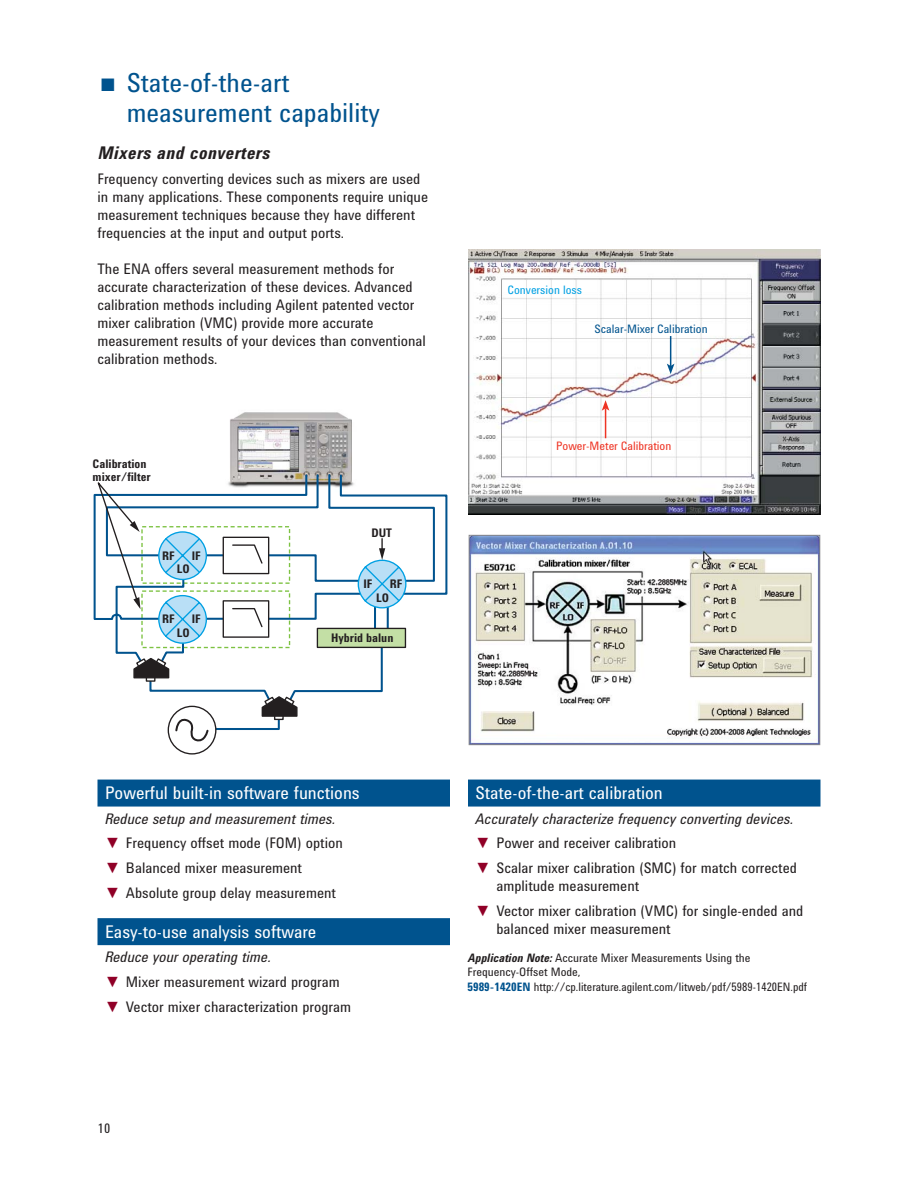
<style>
.page{position:relative;width:918px;height:1188px;background:#fff}
.page>*{position:absolute;margin:0;border:0;box-sizing:border-box;transform-origin:0 0}
.t1{font:27px/30px "Agilent Condensed CFF";color:#00538e}
.t2{font:18px "Agilent Condensed CFF";color:#fff}
.t3{font:italic 700 18px "Agilent Condensed CFF";letter-spacing:.02em;color:#231f20}
.t4{font:15px/18px "Agilent Condensed CFF";color:#231f20}
.t5{font:italic 15px "Agilent Condensed CFF";color:#231f20}
.t6{font:13.5px "Agilent Condensed CFF";color:#231f20}
.t7{font:700 12.15px/12.9px "Agilent Condensed CFF";color:#231f20}
.t8{font:12px/14.4px "Agilent Condensed CFF";color:#231f20}
.t9{font:12px "Agilent Condensed CFF";color:#00538e}
.t10{font:12px "Agilent Condensed CFF";color:#ee3424}
.t11{font:12px "Agilent Condensed CFF";color:#00a0e3}
.s1{color:#900027}
.s2{font-weight:700;font-style:italic}
.s3{font-weight:700;color:#00538e}
</style>
<div class="page">
<div style="left:98px;top:780px;width:352px;height:27px;background:#00538e"></div>
<div style="left:98px;top:918px;width:352px;height:27px;background:#00538e"></div>
<div style="left:468px;top:780px;width:352px;height:27px;background:#00538e"></div>
<img style="left:230px;top:412px;width:122px;height:61px">
<svg style="left:93px;top:473px;width:354px;height:258px"></svg>
<svg style="left:168px;top:706px;width:48px;height:48px"></svg>
<div style="left:168px;top:706px;width:48px;height:49px;border:1px solid #231f20;border-radius:50%"></div>
<svg style="left:174px;top:718px;width:36px;height:27px"></svg>
<div style="left:146px;top:676px;width:9px;height:5px;background:#fff"></div>
<div style="left:146px;top:675px;width:9px;height:7px;border:1px solid #231f20"></div>
<svg style="left:133px;top:657px;width:38px;height:22px"></svg>
<div style="left:275px;top:714px;width:8px;height:5px;background:#fff"></div>
<div style="left:274px;top:713px;width:10px;height:7px;border:1px solid #231f20"></div>
<svg style="left:261px;top:695px;width:38px;height:22px"></svg>
<div style="left:317px;top:628px;width:88px;height:19px;background:#c3dfa5"></div>
<div style="left:317px;top:628px;width:89px;height:20px;border:1px solid #231f20"></div>
<svg style="left:357px;top:539px;width:50px;height:70px"></svg>
<svg style="left:95px;top:477px;width:196px;height:172px"></svg>
<img style="left:471px;top:537px;width:347px;height:206px">
<div style="left:469px;top:535px;width:351px;height:210px;border:1px solid #88898c"></div>
<img style="left:468px;top:250px;width:352px;height:264px">
<hr style="left:605px;top:408px;width:1px;height:30px;background:#ee3424">
<svg style="left:602px;top:400px;width:7px;height:11px"></svg>
<hr style="left:670px;top:336px;width:1px;height:30px;background:#00538e">
<svg style="left:667px;top:364px;width:7px;height:10px"></svg>
<h1 class="t1" style="left:127px;top:71px;width:255px;text-indent:-27px">■ State-of-the-art measurement capability</h1>
<p class="t3" style="left:98px;top:147px;width:173px">Mixers and converters</p>
<p class="t4" style="left:98px;top:171px;width:332px">Frequency converting devices such as mixers are used in many applications. These components require unique measurement techniques because they have different frequencies at the input and output ports.</p>
<p class="t4" style="left:98px;top:261px;width:330px">The ENA offers several measurement methods for accurate characterization of these devices. Advanced calibration methods including Agilent patented vector mixer calibration (VMC) provide more accurate measurement results of your devices than conventional calibration methods.</p>
<p class="t7" style="left:93px;top:458px;width:60px">Calibration mixer/filter</p>
<p class="t7" style="left:162px;top:550px;width:14px">RF</p>
<p class="t7" style="left:192px;top:550px;width:11px">IF</p>
<p class="t7" style="left:177px;top:564px;width:14px">LO</p>
<p class="t7" style="left:162px;top:614px;width:14px">RF</p>
<p class="t7" style="left:192px;top:614px;width:11px">IF</p>
<p class="t7" style="left:177px;top:628px;width:14px">LO</p>
<p class="t7" style="left:371px;top:528px;width:22px">DUT</p>
<p class="t7" style="left:363px;top:579px;width:11px">IF</p>
<p class="t7" style="left:390px;top:579px;width:14px">RF</p>
<p class="t7" style="left:376px;top:592px;width:14px">LO</p>
<p class="t7" style="left:331px;top:632px;width:64px">Hybrid balun</p>
<p class="t11" style="left:508px;top:285px;width:76px">Conversion loss</p>
<p class="t9" style="left:595px;top:325px;width:115px">Scalar-Mixer Calibration</p>
<p class="t10" style="left:556px;top:442px;width:117px">Power-Meter Calibration</p>
<p class="t2" style="left:105px;top:786px;width:256px">Powerful built-in software functions</p>
<p class="t5" style="left:105px;top:813px;width:232px">Reduce setup and measurement times.</p>
<p class="t4" style="left:105px;top:836px;width:239px"><span class="s1">▼</span> Frequency offset mode (FOM) option</p>
<p class="t4" style="left:105px;top:860px;width:199px"><span class="s1">▼</span> Balanced mixer measurement</p>
<p class="t4" style="left:105px;top:885px;width:233px"><span class="s1">▼</span> Absolute group delay measurement</p>
<p class="t2" style="left:105px;top:925px;width:213px">Easy-to-use analysis software</p>
<p class="t5" style="left:105px;top:952px;width:168px">Reduce your operating time.</p>
<p class="t4" style="left:105px;top:974px;width:236px"><span class="s1">▼</span> Mixer measurement wizard program</p>
<p class="t4" style="left:105px;top:999px;width:248px"><span class="s1">▼</span> Vector mixer characterization program</p>
<p class="t6" style="left:98px;top:1123px;width:14px">10</p>
<p class="t2" style="left:476px;top:786px;width:189px">State-of-the-art calibration</p>
<p class="t5" style="left:476px;top:813px;width:320px">Accurately characterize frequency converting devices.</p>
<p class="t4" style="left:476px;top:836px;width:202px"><span class="s1">▼</span> Power and receiver calibration</p>
<p class="t4" style="left:496px;top:860px;width:302px;text-indent:-21px"><span class="s1">▼</span> Scalar mixer calibration (SMC) for match corrected amplitude measurement</p>
<p class="t4" style="left:496px;top:903px;width:308px;text-indent:-21px"><span class="s1">▼</span> Vector mixer calibration (VMC) for single-ended and balanced mixer measurement</p>
<p class="t8" style="left:468px;top:952px;width:341px"><span class="s2">Application Note:</span> Accurate Mixer Measurements Using the<br>Frequency-Offset Mode,<br><span class="s3">5989-1420EN</span> http://cp.literature.agilent.com/litweb/pdf/5989-1420EN.pdf</p>
</div>
